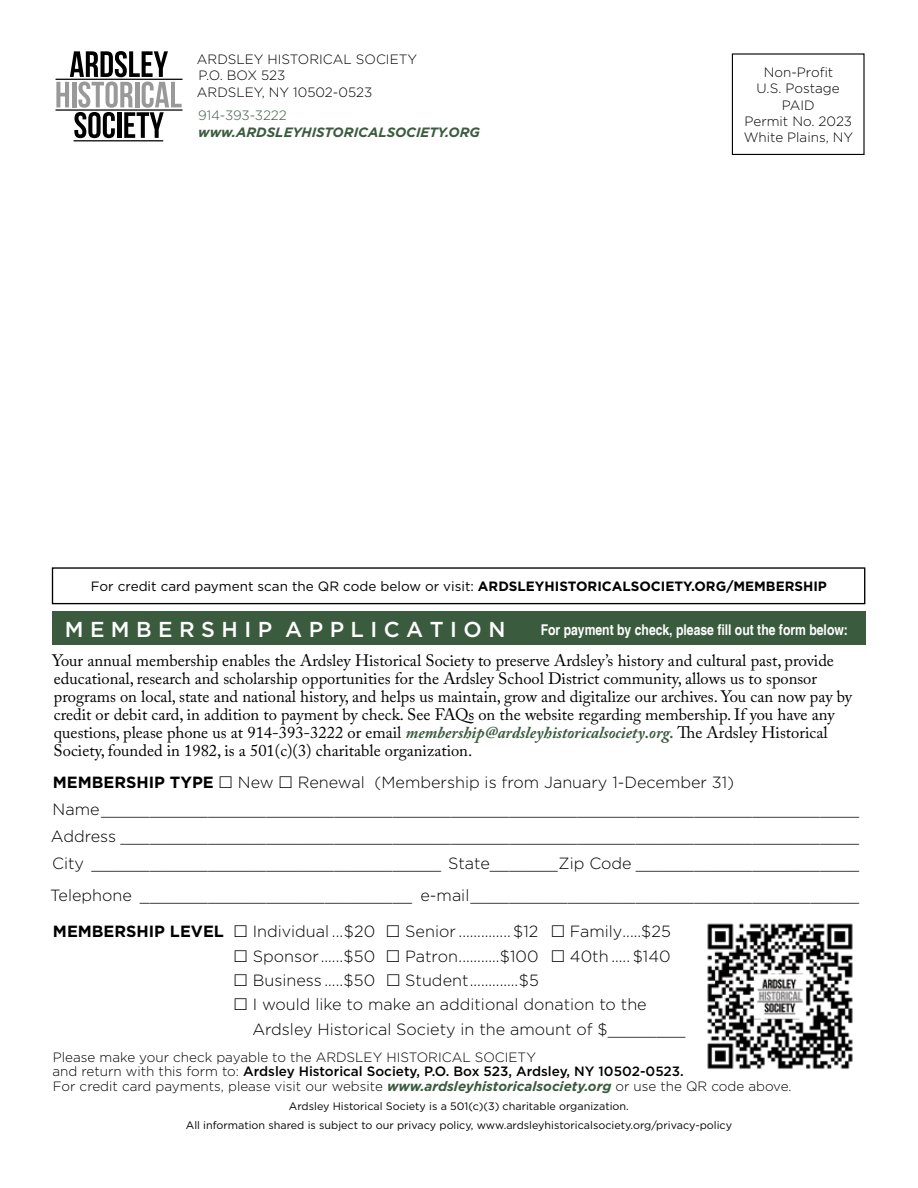
<style>
.page{position:relative;width:918px;height:1188px;background:#fff}
.page>*{position:absolute;margin:0;border:0;box-sizing:border-box;transform-origin:0 0}
.t1{font:500 21.6px "Gotham";color:#fff}
.t2{font:16.5px/18px "Adobe Caslon Pro";color:#000}
.t3{font:300 16.2px/27px "Gotham";color:#000}
.t4{font:700 16.2px "Gotham";color:#000}
.t5{font:700 condensed 14.85px "Helvetica";color:#fff}
.t6{font:300 13.5px/16.2px "Gotham";color:#000}
.t7{font:13.5px "Gotham";color:#000}
.t8{font:italic 700 13.5px "Gotham";color:#3b5b3e}
.t9{font:300 13.5px "Gotham";letter-spacing:-.01em;color:#3b5b3e}
.t10{font:10.8px/19px "Gotham";color:#000;text-align:center}
.s1{font-weight:700}
.s2{font-weight:700;font-style:italic;color:#3b5b3e}
.s3{font-weight:500}
</style>
<div class="page">
<div style="left:732px;top:53px;width:133px;height:102px;border:1px solid #000"></div>
<hr style="left:56px;top:79px;width:127px;height:1px;background:#000">
<hr style="left:56px;top:109px;width:127px;height:2px;background:#000">
<hr style="left:74px;top:140px;width:89px;height:1px;background:#000">
<svg style="left:56px;top:51px;width:126px;height:87px"></svg>
<div style="left:52px;top:567px;width:813px;height:37px;border:1px solid #000"></div>
<div style="left:52px;top:611px;width:813px;height:34px;background:#3b5b3e"></div>
<img style="left:707px;top:923px;width:146px;height:147px">
<p class="t6" style="left:197px;top:51px;width:222px">ARDSLEY H ISTORICAL SOCIETY<br>P.O. BOX 523<br>ARDSLEY, NY 10502-0523</p>
<p class="t9" style="left:198px;top:106px;width:90px">914-393-3222</p>
<p class="t8" style="left:198px;top:123px;width:283px">www.ARDSLEYHISTORICALSOCIETY.ORG</p>
<p class="t6" style="left:744px;top:64px;width:111px;text-align:center">Non-Profit<br>U.S. Postage<br>PAID<br>Permit N o. 2023<br>White Plains, NY</p>
<p class="t7" style="left:91px;top:577px;width:738px">For credit card payment scan the QR code below or visit: <span class="s1">ARDSLEYHISTORICALSOCIETY.ORG/MEMBERSHIP</span></p>
<p class="t5" style="left:541px;top:621px;width:309px">For payment by check, please fill out the form below:</p>
<h1 class="t1" style="left:65px;top:615px;width:442px">M E M B E R S H I P A P P L I C A T I O N</h1>
<p class="t2" style="left:52px;top:651px;width:802px">Your annual membership enables the Ardsley Historical Society to preserve Ardsley’s history and cultural past, provide educational, research and scholarship opportunities for the Ardsley School District community, allows us to sponsor programs on local, state and national history, and helps us maintain, grow and digitalize our archives. You can now pay by credit or debit card, in addition to payment by check. See FAQs on the website regarding membership. If you have any questions, please phone us at 914-393-3222 or email <span class="s2">membership@ardsleyhistoricalsociety.org.</span> The Ardsley Historical Society, founded in 1982, is a 501(c)(3) charitable organization.</p>
<p class="t4" style="left:53px;top:771px;width:162px">MEMBERSHIP TYPE</p>
<p class="t3" style="left:238px;top:768px;width:37px">New</p>
<p class="t3" style="left:51px;top:768px;width:810px;text-indent:247px">Renewal (Membership is from January 1-December 31)<br>N ame______________________________________________________________________________ Address ____________________________________________________________________________ City ____________________________________ State_______Zip Code _______________________</p>
<p class="t3" style="left:50px;top:881px;width:810px">Telephone ____________________________ e-mail________________________________________</p>
<p class="t4" style="left:53px;top:921px;width:172px">MEMBERSHIP LEVEL</p>
<p class="t3" style="left:253px;top:918px;width:124px">Individual ...$20</p>
<p class="t3" style="left:405px;top:918px;width:135px">Senior ..............$12</p>
<p class="t3" style="left:570px;top:918px;width:102px">Family.....$25</p>
<p class="t3" style="left:253px;top:942px;width:124px">Sponsor ......$50</p>
<p class="t3" style="left:405px;top:942px;width:135px">Patron...........$100</p>
<p class="t3" style="left:570px;top:942px;width:102px">40th ..... $140</p>
<p class="t3" style="left:253px;top:966px;width:124px">Business .....$50</p>
<p class="t3" style="left:253px;top:968px;width:395px;line-height:24.3px;text-indent:153px">Student.............$5<br>I would like to make an additional donation to the</p>
<p class="t3" style="left:233px;top:1015px;width:12px">A</p>
<p class="t3" style="left:265px;top:1015px;width:422px">rdsley H istorical Society in the amount of $________</p>
<p class="t6" style="left:53px;top:1049px;width:740px;line-height:14.9px">Please make your check payable to the ARDSLEY H ISTORICAL SOCIETY<br>and return with this form to: <span class="s3">Ardsley Historical Society, P.O. Box 523, Ardsley, NY 10502-0523.<br></span>For credit card payments, please visit our website <span class="s2">www.ardsleyhistoricalsociety.org</span> or use the QR code above.</p>
<p class="t10" style="left:186px;top:1096px;width:548px">Ardsley Historical Society is a 501(c)(3) charitable organization.<br>All information shared is subject to our privacy policy, www.ardsleyhistoricalsociety.org/privacy-policy</p>
</div>
